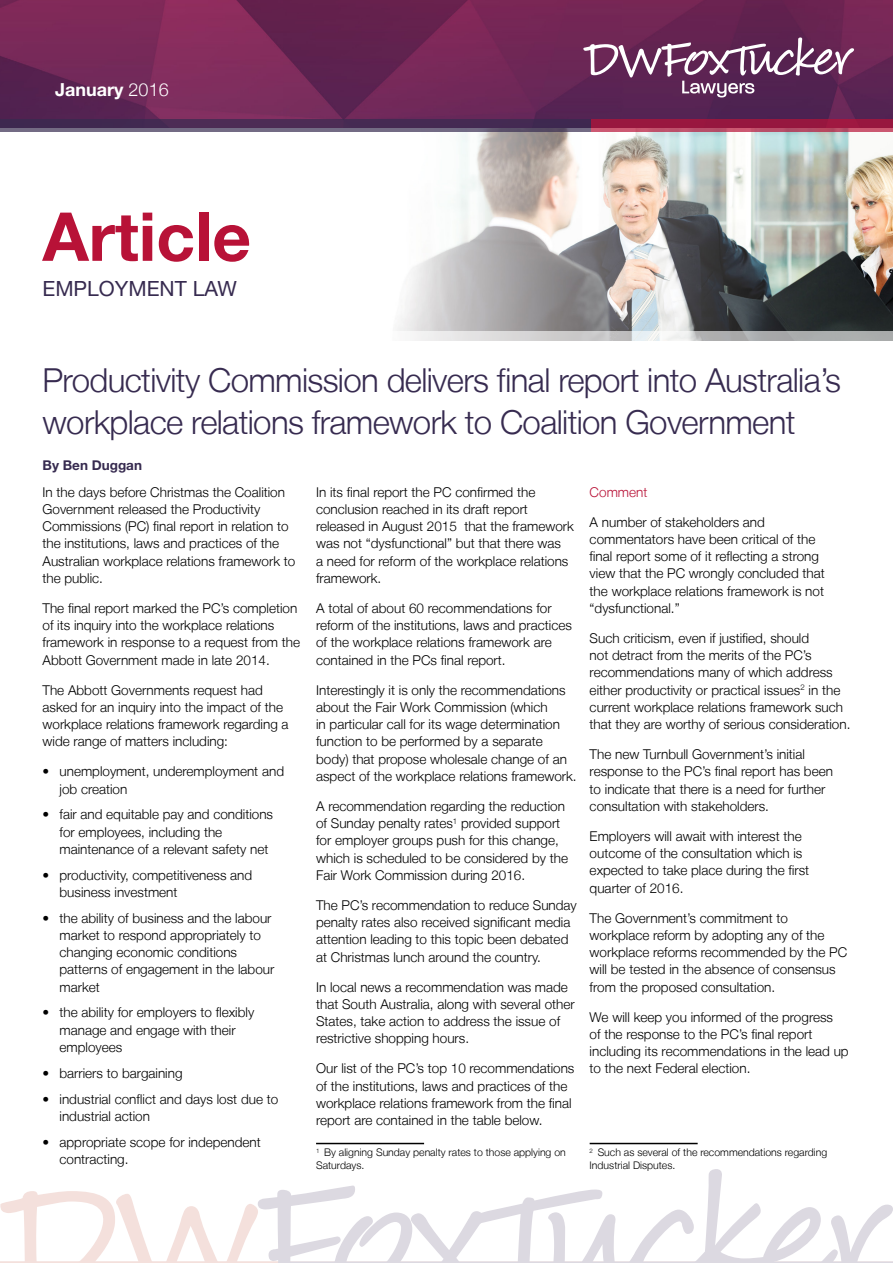
<style>
.page{position:relative;width:893px;height:1263px;background:#fff}
.page>*{position:absolute;margin:0;border:0;box-sizing:border-box;transform-origin:0 0}
.t1{font:700 67.5px "Helvetica Neue LT Std";color:#b81237}
.t2{font:300 33px/42px "Helvetica Neue LT";letter-spacing:-.02em;color:#372b50}
.t3{font:21px "Helvetica Neue LT Std";color:#372b50}
.t4{font:700 18px "Helvetica Neue LT Std";color:#fff}
.t5{font:300 13.5px/17.2px "Helvetica Neue LT";color:#000}
.t6{font:700 13.5px "Helvetica Neue LT Std";color:#372b50}
.t7{font:300 13.5px "Helvetica Neue LT";color:#b81237}
.t8{font:300 10.5px/12.6px "Helvetica Neue LT";color:#000}
.s1{font-family:"Helvetica Neue LT";font-weight:300}
</style>
<div class="page">
<svg style="left:0;top:1169px;width:893px;height:94px"></svg>
<hr style="left:316px;top:1143px;width:108px;height:1px;background:#000">
<hr style="left:590px;top:1143px;width:108px;height:1px;background:#000">
<img style="left:0;top:0;width:893px;height:332px">
<svg style="left:0;top:119px;width:591px;height:13px;background:#513c60"></svg>
<svg style="left:591px;top:119px;width:302px;height:13px;background:#a4294c"></svg>
<svg style="left:583px;top:37px;width:271px;height:60px;background:#794a71"></svg>
<svg style="left:414px;top:332px;width:479px;height:9px;background:#c7c8c9"></svg>
<h3 class="t4" style="left:55px;top:78px;width:115px">January <span class="s1">2016</span></h3>
<h1 class="t1" style="left:43px;top:195px;width:210px">Article</h1>
<h3 class="t3" style="left:43px;top:276px;width:196px">EMPLOYMENT LAW</h3>
<h2 class="t2" style="left:43px;top:359px;width:800px">Productivity Commission delivers final report into Australia’s workplace relations framework to Coalition Government</h2>
<p class="t6" style="left:43px;top:457px;width:101px">By Ben Duggan</p>
<p class="t5" style="left:43px;top:483px;width:254px">In the days before Christmas the Coalition Government released the Productivity Commissions (PC) final report in relation to the institutions, laws and practices of the Australian workplace relations framework to the public.</p>
<p class="t5" style="left:43px;top:599px;width:259px">The final report marked the PC’s completion of its inquiry into the workplace relations framework in response to a request from the Abbott Government made in late 2014.</p>
<p class="t5" style="left:43px;top:681px;width:248px">The Abbott Governments request had asked for an inquiry into the impact of the workplace relations framework regarding a wide range of matters including:</p>
<p class="t5" style="left:60px;top:763px;width:226px;text-indent:-17px">• unemployment, underemployment and job creation</p>
<p class="t5" style="left:60px;top:806px;width:215px;text-indent:-17px">• fair and equitable pay and conditions for employees, including the maintenance of a relevant safety net</p>
<p class="t5" style="left:60px;top:866px;width:194px;text-indent:-17px">• productivity, competitiveness and business investment</p>
<p class="t5" style="left:60px;top:909px;width:216px;text-indent:-17px">• the ability of business and the labour market to respond appropriately to changing economic conditions patterns of engagement in the labour market</p>
<p class="t5" style="left:60px;top:1004px;width:196px;text-indent:-17px">• the ability for employers to flexibly manage and engage with their employees</p>
<p class="t5" style="left:43px;top:1064px;width:142px">• barriers to bargaining</p>
<p class="t5" style="left:60px;top:1090px;width:220px;text-indent:-17px">• industrial conflict and days lost due to industrial action</p>
<p class="t5" style="left:60px;top:1133px;width:203px;text-indent:-17px">• appropriate scope for independent contracting.</p>
<p class="t5" style="left:316px;top:483px;width:259px">In its final report the PC confirmed the conclusion reached in its draft report released in August 2015 that the framework was not “dysfunctional” but that there was<br>a need for reform of the workplace relations framework.</p>
<p class="t5" style="left:316px;top:599px;width:257px">A total of about 60 recommendations for reform of the institutions, laws and practices of the workplace relations framework are contained in the PCs final report.</p>
<p class="t5" style="left:316px;top:681px;width:262px">Interestingly it is only the recommendations about the Fair Work Commission (which<br>in particular call for its wage determination function to be performed by a separate body) that propose wholesale change of an aspect of the workplace relations framework.</p>
<p class="t5" style="left:316px;top:797px;width:254px">A recommendation regarding the reduction of Sunday penalty rates<sup>1</sup> provided support for employer groups push for this change, which is scheduled to be considered by the Fair Work Commission during 2016.</p>
<p class="t5" style="left:316px;top:896px;width:262px">The PC’s recommendation to reduce Sunday penalty rates also received significant media attention leading to this topic been debated at Christmas lunch around the country.</p>
<p class="t5" style="left:316px;top:978px;width:260px">In local news a recommendation was made that South Australia, along with several other States, take action to address the issue of restrictive shopping hours.</p>
<p class="t5" style="left:316px;top:1060px;width:260px">Our list of the PC’s top 10 recommendations of the institutions, laws and practices of the workplace relations framework from the final report are contained in the table below.</p>
<p class="t8" style="left:316px;top:1146px;width:251px"><sup>1</sup> By aligning Sunday penalty rates to those applying on<br>Saturdays.</p>
<p class="t7" style="left:590px;top:483px;width:59px">Comment</p>
<p class="t5" style="left:590px;top:513px;width:237px">A number of stakeholders and commentators have been critical of the final report some of it reflecting a strong view that the PC wrongly concluded that the workplace relations framework is not “dysfunctional.”</p>
<p class="t5" style="left:590px;top:629px;width:262px">Such criticism, even if justified, should<br>not detract from the merits of the PC’s recommendations many of which address either productivity or practical issues<sup>2</sup> in the current workplace relations framework such that they are worthy of serious consideration.</p>
<p class="t5" style="left:590px;top:745px;width:245px">The new Turnbull Government’s initial response to the PC’s final report has been to indicate that there is a need for further consultation with stakeholders.</p>
<p class="t5" style="left:590px;top:827px;width:221px">Employers will await with interest the outcome of the consultation which is expected to take place during the first quarter of 2016.</p>
<p class="t5" style="left:590px;top:909px;width:259px">The Government’s commitment to workplace reform by adopting any of the workplace reforms recommended by the PC will be tested in the absence of consensus from the proposed consultation.</p>
<p class="t5" style="left:590px;top:1008px;width:261px">We will keep you informed of the progress<br>of the response to the PC’s final report including its recommendations in the lead up to the next Federal election.</p>
<p class="t8" style="left:590px;top:1146px;width:239px"><sup>2</sup> Such as several of the recommendations regarding<br>Industrial Disputes.</p>
</div>
